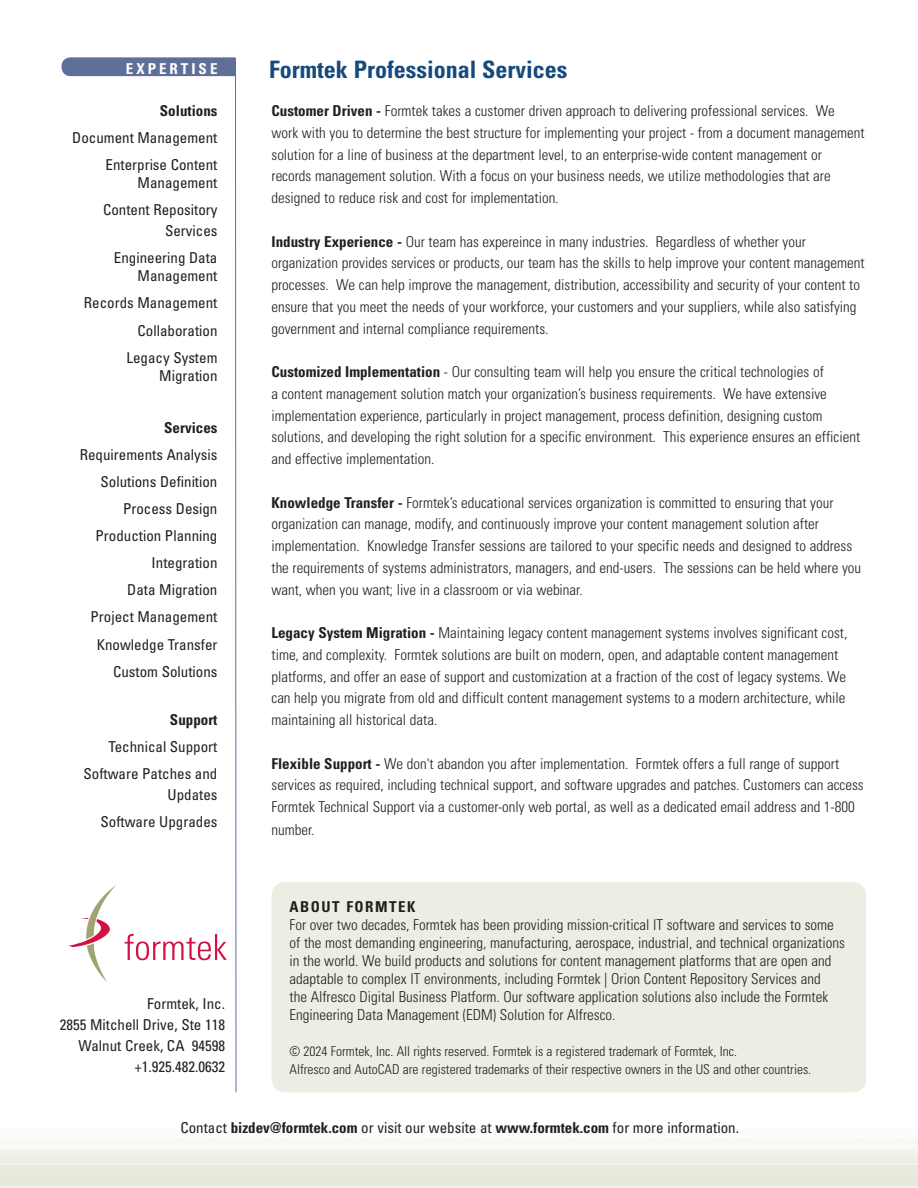
<style>
.page{position:relative;width:918px;height:1188px;background:#fff}
.page>*{position:absolute;margin:0;border:0;box-sizing:border-box;transform-origin:0 0}
.Body_Text{font:700 condensed 24px "Univers";color:#164a7d}
.Body_Text-2{font:300 condensed 15px/21.8px "Univers";color:#231f20}
.t1{font:condensed 15px/18px "Univers";color:#231f20;text-align:right}
.t2{font:700 condensed 15px "Univers";color:#231f20}
.t3{font:700 condensed 15px "Univers";letter-spacing:.1em;color:#231f20}
.t4{font:700 condensed 15px "Univers";letter-spacing:.2em;color:#fff}
.t5{font:300 condensed 13.5px "Univers";color:#231f20}
.s1{font-weight:700}
</style>
<div class="page">
<div style="left:62px;top:57px;width:187px;height:19px;background:#5f6f98;border-radius:9px"></div>
<div style="left:236px;top:54px;width:18px;height:36px;background:#fff"></div>
<svg style="left:235px;top:57px;width:2px;height:1036px;background:#aeb6ca"></svg>
<div style="left:272px;top:882px;width:594px;height:210px;background:#eceee3;border-radius:14px"></div>
<svg style="left:125px;top:934px;width:101px;height:26px"></svg>
<svg style="left:68px;top:885px;width:48px;height:97px"></svg>
<p class="t4" style="left:126px;top:60px;width:93px">EXPERTISE</p>
<p class="t2" style="left:160px;top:102px;width:59px">Solutions</p>
<p class="t1" style="left:72px;top:129px;width:147px">Document Management</p>
<p class="t1" style="left:106px;top:156px;width:113px">Enterprise Content<br>Management</p>
<p class="t1" style="left:103px;top:199px;width:116px;line-height:21px">Content Repository<br>Services</p>
<p class="t1" style="left:114px;top:249px;width:105px">Engineering Data<br>Management</p>
<p class="t1" style="left:84px;top:294px;width:135px">Records Management</p>
<p class="t1" style="left:138px;top:321px;width:81px">Collaboration</p>
<p class="t1" style="left:126px;top:348px;width:93px">Legacy System<br>Migration</p>
<p class="t2" style="left:164px;top:419px;width:55px">Services</p>
<p class="t1" style="left:80px;top:446px;width:139px">Requirements Analysis</p>
<p class="t1" style="left:101px;top:473px;width:118px">Solutions Definition</p>
<p class="t1" style="left:123px;top:500px;width:96px">Process Design</p>
<p class="t1" style="left:96px;top:527px;width:123px">Production Planning</p>
<p class="t1" style="left:152px;top:554px;width:67px">Integration</p>
<p class="t1" style="left:127px;top:581px;width:92px">Data Migration</p>
<p class="t1" style="left:91px;top:608px;width:128px">Project Management</p>
<p class="t1" style="left:97px;top:635px;width:122px">Knowledge Transfer</p>
<p class="t1" style="left:113px;top:662px;width:106px">Custom Solutions</p>
<p class="t2" style="left:170px;top:710px;width:49px">Support</p>
<p class="t1" style="left:108px;top:737px;width:111px">Technical Support</p>
<p class="t1" style="left:84px;top:763px;width:136px;line-height:21px">Software Patches and<br>Updates</p>
<p class="t1" style="left:101px;top:812px;width:118px">Software Upgrades</p>
<p class="t1" style="left:147px;top:994px;width:79px">Formtek, Inc.</p>
<p class="t1" style="left:60px;top:1015px;width:167px">2855 Mitchell Drive, Ste 118</p>
<p class="t1" style="left:78px;top:1035px;width:148px;line-height:21px">Walnut Creek, CA 94598 +1.925.482.0632</p>
<p class="Body_Text" style="left:269px;top:54px;width:300px">Formtek Professional Services</p>
<p class="Body_Text-2" style="left:272px;top:100px;width:595px"><span class="s1">Customer Driven -</span> Formtek takes a customer driven approach to delivering professional services. We work with you to determine the best structure for implementing your project - from a document management solution for a line of business at the department level, to an enterprise-wide content management or records management solution. With a focus on your business needs, we utilize methodologies that are designed to reduce risk and cost for implementation.</p>
<p class="Body_Text-2" style="left:272px;top:231px;width:595px"><span class="s1">Industry Experience -</span> Our team has expereince in many industries. Regardless of whether your organization provides services or products, our team has the skills to help improve your content management processes. We can help improve the management, distribution, accessibility and security of your content to ensure that you meet the needs of your workforce, your customers and your suppliers, while also satisfying government and internal compliance requirements.</p>
<p class="Body_Text-2" style="left:272px;top:361px;width:590px"><span class="s1">Customized Implementation</span> - Our consulting team will help you ensure the critical technologies of<br>a content management solution match your organization’s business requirements. We have extensive implementation experience, particularly in project management, process definition, designing custom solutions, and developing the right solution for a specific environment. This experience ensures an efficient and effective implementation.</p>
<p class="Body_Text-2" style="left:272px;top:492px;width:591px"><span class="s1">Knowledge Transfer -</span> Formtek’s educational services organization is committed to ensuring that your organization can manage, modify, and continuously improve your content management solution after implementation. Knowledge Transfer sessions are tailored to your specific needs and designed to address the requirements of systems administrators, managers, and end-users. The sessions can be held where you want, when you want; live in a classroom or via webinar.</p>
<p class="Body_Text-2" style="left:272px;top:622px;width:577px"><span class="s1">Legacy System Migration -</span> Maintaining legacy content management systems involves significant cost, time, and complexity. Formtek solutions are built on modern, open, and adaptable content management platforms, and offer an ease of support and customization at a fraction of the cost of legacy systems. We can help you migrate from old and difficult content management systems to a modern architecture, while maintaining all historical data.</p>
<p class="Body_Text-2" style="left:272px;top:752px;width:594px"><span class="s1">Flexible Support -</span> We don't abandon you after implementation. Formtek offers a full range of support services as required, including technical support, and software upgrades and patches. Customers can access Formtek Technical Support via a customer-only web portal, as well as a dedicated email address and 1-800 number.</p>
<p class="t3" style="left:290px;top:897px;width:127px">ABOUT FORMTEK</p>
<p class="Body_Text-2" style="left:290px;top:916px;width:557px;line-height:18px">For over two decades, Formtek has been providing mission-critical IT software and services to some of the most demanding engineering, manufacturing, aerospace, industrial, and technical organizations in the world. We build products and solutions for content management platforms that are open and adaptable to complex IT environments, including Formtek | Orion Content Repository Services and<br>the Alfresco Digital Business Platform. Our software application solutions also include the Formtek Engineering Data Management (EDM) Solution for Alfresco.</p>
<p class="t5" style="left:290px;top:1043px;width:449px">© 2024 Formtek, Inc. All rights reserved. Formtek is a registered trademark of Formtek, Inc.</p>
<p class="t5" style="left:290px;top:1061px;width:523px">Alfresco and AutoCAD are registered trademarks of their respective owners in the US and other countries.</p>
<p class="t1" style="left:180px;top:1119px;width:560px">Contact <span class="s1">bizdev@formtek.com</span> or visit our website at <span class="s1">www.formtek.com</span> for more information.</p>
</div>
